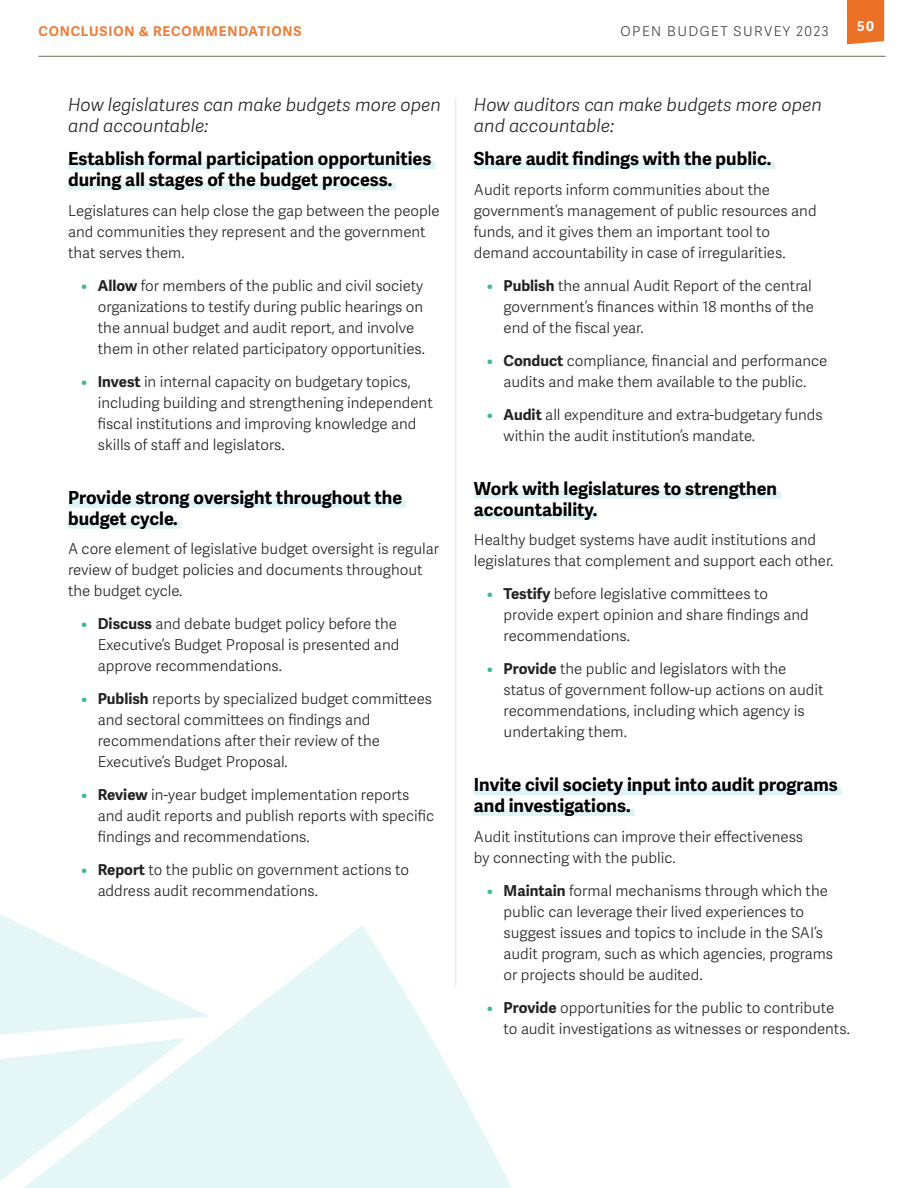
<style>
.page{position:relative;width:918px;height:1188px;background:#fff}
.page>*{position:absolute;margin:0;border:0;box-sizing:border-box;transform-origin:0 0}
.t1{font:700 18px/21px "Adelle Sans";color:#000}
.t2{font:italic 300 18px/21px "Adelle Sans";color:#222}
.t3{font:300 15px/21px "Adelle Sans";color:#222}
.t4{font:700 13.5px "Adelle Sans";letter-spacing:.06em;color:#ec7f3b}
.t5{font:300 13.5px "Adelle Sans";letter-spacing:.11em;color:#3c3c3b}
.t6{font:700 13.5px "Adelle Sans";color:#fff}
.s1{font-weight:700;color:#3cbb88}
.s2{font-weight:700}
</style>
<div class="page">
<hr style="left:38px;top:56px;width:848px;height:1px;background:#6d6a5f">
<div style="left:847px;top:0;width:37px;height:44px;background:#ea7125"></div>
<div style="left:68px;top:162px;width:367px;height:7px;background:#ddf3f4"></div>
<div style="left:68px;top:183px;width:328px;height:7px;background:#ddf3f4"></div>
<div style="left:68px;top:500px;width:338px;height:8px;background:#ddf3f4"></div>
<div style="left:68px;top:521px;width:114px;height:8px;background:#ddf3f4"></div>
<div style="left:474px;top:162px;width:301px;height:7px;background:#ddf3f4"></div>
<div style="left:474px;top:491px;width:307px;height:8px;background:#ddf3f4"></div>
<div style="left:474px;top:512px;width:123px;height:8px;background:#ddf3f4"></div>
<div style="left:474px;top:788px;width:368px;height:7px;background:#ddf3f4"></div>
<div style="left:474px;top:809px;width:160px;height:7px;background:#ddf3f4"></div>
<hr style="left:455px;top:98px;width:1px;height:888px;background:#eceae4">
<svg style="left:0;top:897px;width:512px;height:291px;fill:#e5f6f6"></svg>
<p class="t4" style="left:39px;top:23px;width:264px">CONCLUSION &amp; RECOMMENDATIONS</p>
<p class="t6" style="left:857px;top:19px;width:18px">50</p>
<p class="t5" style="left:621px;top:23px;width:210px">OPEN BUDGET SURVEY 2023</p>
<p class="t2" style="left:68px;top:95px;width:374px">How legislatures can make budgets more open and accountable:</p>
<p class="t1" style="left:68px;top:149px;width:365px">Establish formal participation opportunities during all stages of the budget process.</p>
<p class="t3" style="left:68px;top:201px;width:373px">Legislatures can help close the gap between the people and communities they represent and the government that serves them.</p>
<p class="t3" style="left:98px;top:276px;width:329px;text-indent:-17px"><span class="s1">•</span> <span class="s2">Allow</span> for members of the public and civil society organizations to testify during public hearings on the annual budget and audit report, and involve them in other related participatory opportunities.</p>
<p class="t3" style="left:98px;top:372px;width:337px;text-indent:-17px"><span class="s1">•</span> <span class="s2">Invest</span> in internal capacity on budgetary topics, including building and strengthening independent fiscal institutions and improving knowledge and skills of staff and legislators.</p>
<p class="t1" style="left:68px;top:487px;width:336px">Provide strong oversight throughout the budget cycle.</p>
<p class="t3" style="left:68px;top:539px;width:373px">A core element of legislative budget oversight is regular review of budget policies and documents throughout the budget cycle.</p>
<p class="t3" style="left:98px;top:614px;width:303px;text-indent:-17px"><span class="s1">•</span> <span class="s2">Discuss</span> and debate budget policy before the<br>Executive’s Budget Proposal is presented and approve recommendations.</p>
<p class="t3" style="left:98px;top:689px;width:336px;text-indent:-17px"><span class="s1">•</span> <span class="s2">Publish</span> reports by specialized budget committees and sectoral committees on findings and recommendations after their review of the Executive’s Budget Proposal.</p>
<p class="t3" style="left:98px;top:785px;width:338px;text-indent:-17px"><span class="s1">•</span> <span class="s2">Review</span> in-year budget implementation reports and audit reports and publish reports with specific findings and recommendations.</p>
<p class="t3" style="left:98px;top:860px;width:313px;text-indent:-17px"><span class="s1">•</span> <span class="s2">Report</span> to the public on government actions to address audit recommendations.</p>
<p class="t2" style="left:474px;top:95px;width:349px">How auditors can make budgets more open and accountable:</p>
<p class="t1" style="left:474px;top:149px;width:299px">Share audit findings with the public.</p>
<p class="t3" style="left:474px;top:180px;width:344px">Audit reports inform communities about the government’s management of public resources and funds, and it gives them an important tool to demand accountability in case of irregularities.</p>
<p class="t3" style="left:504px;top:276px;width:312px;text-indent:-17px"><span class="s1">•</span> <span class="s2">Publish</span> the annual Audit Report of the central government’s finances within 18 months of the end of the fiscal year.</p>
<p class="t3" style="left:487px;top:351px;width:342px;text-align:center"><span class="s1">•</span> <span class="s2">Conduct</span> compliance, financial and performance audits and make them available to the public.</p>
<p class="t3" style="left:504px;top:405px;width:320px;text-indent:-17px"><span class="s1">•</span> <span class="s2">Audit</span> all expenditure and extra-budgetary funds within the audit institution’s mandate.</p>
<p class="t1" style="left:474px;top:478px;width:305px">Work with legislatures to strengthen accountability.</p>
<p class="t3" style="left:474px;top:530px;width:361px">Healthy budget systems have audit institutions and legislatures that complement and support each other.</p>
<p class="t3" style="left:504px;top:584px;width:307px;text-indent:-17px"><span class="s1">•</span> <span class="s2">Testify</span> before legislative committees to provide expert opinion and share findings and recommendations.</p>
<p class="t3" style="left:504px;top:659px;width:321px;text-indent:-17px"><span class="s1">•</span> <span class="s2">Provide</span> the public and legislators with the status of government follow-up actions on audit recommendations, including which agency is undertaking them.</p>
<p class="t1" style="left:474px;top:775px;width:365px">Invite civil society input into audit programs and investigations.</p>
<p class="t3" style="left:474px;top:827px;width:331px">Audit institutions can improve their effectiveness by connecting with the public.</p>
<p class="t3" style="left:504px;top:881px;width:331px;text-indent:-17px"><span class="s1">•</span> <span class="s2">Maintain</span> formal mechanisms through which the public can leverage their lived experiences to suggest issues and topics to include in the SAI’s audit program, such as which agencies, programs or projects should be audited.</p>
<p class="t3" style="left:504px;top:998px;width:348px;text-indent:-17px"><span class="s1">•</span> <span class="s2">Provide</span> opportunities for the public to contribute to audit investigations as witnesses or respondents.</p>
</div>
